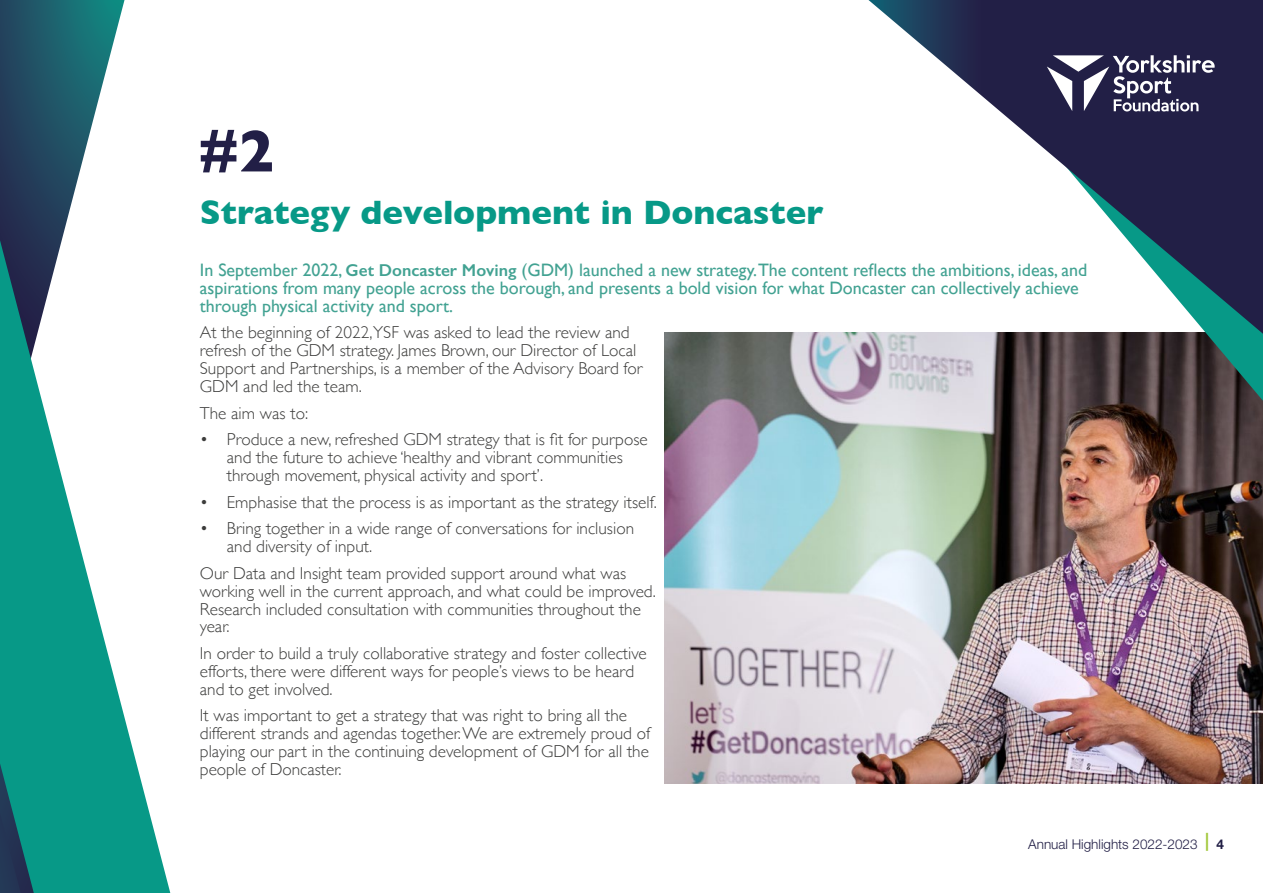
<style>
.page{position:relative;width:1263px;height:893px;background:#fff}
.page>*{position:absolute;margin:0;border:0;box-sizing:border-box;transform-origin:0 0}
.t1{font:700 60px "Gill Sans";color:#221f46}
.t2{font:700 34.5px "Gill Sans";color:#079987}
.t3{font:18px/18px "Gill Sans";color:#42a292}
.t4{font:300 17.25px/18px "Gill Sans";color:#3c3c3b}
.t5{font:300 13.5px "Helvetica Neue LT Std";color:#221f46}
.s1{font-weight:600;font-size:17.25px}
.s2{font-weight:500;font-size:18px;color:#a2c73a}
.s3{font-weight:700}
</style>
<div class="page">
<svg style="left:0;top:0;width:125px;height:191px"></svg>
<svg style="left:0;top:191px;width:171px;height:702px"></svg>
<svg style="left:0;top:714px;width:37px;height:179px;background:#107775"></svg>
<img style="left:664px;top:332px;width:599px;height:451px">
<svg style="left:944px;top:334px;width:319px;height:67px;background:#555959"></svg>
<svg style="left:868px;top:0;width:395px;height:334px"></svg>
<svg style="left:981px;top:22px;width:282px;height:279px;fill:#221f46"></svg>
<svg style="left:1047px;top:55px;width:168px;height:56px"></svg>
<h1 class="t1" style="left:199px;top:104px;width:77px">#2</h1>
<h2 class="t2" style="left:200px;top:184px;width:625px">Strategy development in Doncaster</h2>
<p class="t3" style="left:200px;top:260px;width:889px">In September 2022, <span class="s1">Get Doncaster Moving</span> (GDM) launched a new strategy.The content reflects the ambitions, ideas, and aspirations from many people across the borough, and presents a bold vision for what Doncaster can collectively achieve through physical activity and sport.</p>
<p class="t4" style="left:200px;top:323px;width:444px">At the beginning of 2022,YSF was asked to lead the review and refresh of the GDM strategy. James Brown, our Director of Local Support and Partnerships, is a member of the Advisory Board for GDM and led the team.</p>
<p class="t4" style="left:200px;top:403px;width:110px">The aim was to:</p>
<p class="t4" style="left:227px;top:430px;width:422px;text-indent:-27px">• Produce a new, refreshed GDM strategy that is fit for purpose and the future to achieve ‘healthy and vibrant communities through movement, physical activity and sport’.</p>
<p class="t4" style="left:200px;top:492px;width:458px">• Emphasise that the process is as important as the strategy itself.</p>
<p class="t4" style="left:227px;top:519px;width:409px;text-indent:-27px">• Bring together in a wide range of conversations for inclusion and diversity of input.</p>
<p class="t4" style="left:200px;top:563px;width:457px">Our Data and Insight team provided support around what was working well in the current approach, and what could be improved.<br>Research included consultation with communities throughout the year.</p>
<p class="t4" style="left:200px;top:643px;width:448px">In order to build a truly collaborative strategy and foster collective efforts, there were different ways for people’s views to be heard and to get involved.</p>
<p class="t4" style="left:200px;top:706px;width:452px">It was important to get a strategy that was right to bring all the different strands and agendas together. We are extremely proud of playing our part in the continuing development of GDM for all the people of Doncaster.</p>
<p class="t5" style="left:1028px;top:836px;width:197px">Annual Highlights 2022-2023 <span class="s2">|</span> <span class="s3">4</span></p>
</div>
